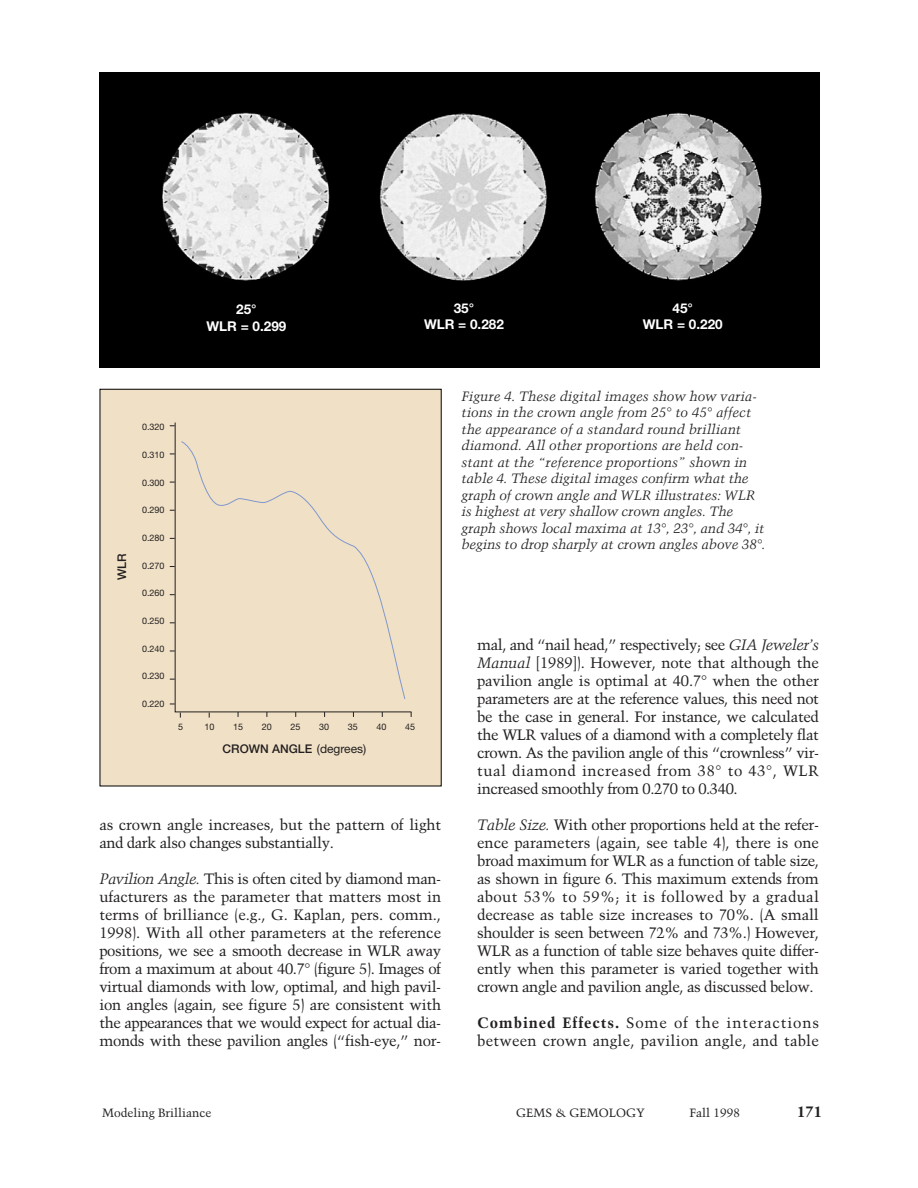
<style>
.page{position:relative;width:918px;height:1188px;background:#fff}
.page>*{position:absolute;margin:0;border:0;box-sizing:border-box;transform-origin:0 0}
.t1{font:15px/18px "Trump Mediaeval";letter-spacing:-.025em;color:#231f20;text-align:justify}
.t2{font:15px/18px "Trump Mediaeval";letter-spacing:.015em;color:#231f20}
.t3{font:700 15px "Trump Mediaeval";color:#231f20}
.t4{font:italic 13.5px/16.5px "Trump Mediaeval";color:#231f20}
.t5{font:700 13.5px/16.2px "Helvetica Neue";color:#fff;text-align:center}
.t6{font:12px "Trump Mediaeval";color:#231f20}
.t7{font:500 12px "Helvetica Neue";color:#231f20}
.t8{font:9px "Helvetica Neue";color:#231f20}
.s1{font-weight:400}
.s2{font-style:italic}
.s3{font-weight:700}
</style>
<div class="page">
<div style="left:100px;top:390px;width:341px;height:396px;background:#f0e1c6"></div>
<svg style="left:174px;top:422px;width:238px;height:291px"></svg>
<img style="left:99px;top:73px;width:720px;height:295px">
<p class="t7" style="left:118px;top:580px;width:28px;rotate:-90deg">WLR</p>
<p class="t8" style="left:142px;top:424px;width:24px">0.320</p>
<p class="t8" style="left:142px;top:452px;width:24px">0.310</p>
<p class="t8" style="left:142px;top:479px;width:24px">0.300</p>
<p class="t8" style="left:142px;top:507px;width:24px">0.290</p>
<p class="t8" style="left:142px;top:535px;width:24px">0.280</p>
<p class="t8" style="left:142px;top:562px;width:24px">0.270</p>
<p class="t8" style="left:142px;top:590px;width:24px">0.260</p>
<p class="t8" style="left:142px;top:618px;width:24px">0.250</p>
<p class="t5" style="left:207px;top:303px;width:81px">25°<br>WLR = 0.299</p>
<p class="t5" style="left:424px;top:301px;width:81px">35°<br>WLR = 0.282</p>
<p class="t5" style="left:643px;top:301px;width:81px">45°<br>WLR = 0.220</p>
<p class="t4" style="left:461px;top:389px;width:306px">Figure 4. These digital images show how varia&shy;tions in the crown angle from 25° to 45° affect the appearance of a standard round brilliant diamond. All other proportions are held con&shy;stant at the “reference proportions” shown in table 4. These digital images confirm what the graph of crown angle and WLR illustrates: WLR is highest at very shallow crown angles. The graph shows local maxima at 13°, 23°, and 34°, it begins to drop sharply at crown angles above 38°.</p>
<p class="t8" style="left:142px;top:645px;width:24px">0.240</p>
<p class="t8" style="left:142px;top:673px;width:24px">0.230</p>
<p class="t8" style="left:142px;top:701px;width:24px">0.220</p>
<p class="t8" style="left:178px;top:724px;width:7px">5</p>
<p class="t8" style="left:204px;top:724px;width:12px">10</p>
<p class="t8" style="left:233px;top:724px;width:12px">15</p>
<p class="t8" style="left:405px;top:724px;width:12px">45</p>
<p class="t8" style="left:262px;top:724px;width:12px">20</p>
<p class="t8" style="left:319px;top:724px;width:12px">30</p>
<p class="t8" style="left:377px;top:724px;width:12px">40</p>
<p class="t7" style="left:223px;top:745px;width:145px">CROWN ANGLE <span class="s1">(degrees)</span></p>
<p class="t8" style="left:291px;top:724px;width:12px">25</p>
<p class="t8" style="left:348px;top:724px;width:12px">35</p>
<p class="t1" style="left:99px;top:816px;width:343px">as crown angle increases, but the pattern of light and dark also changes substantially.</p>
<p class="t1" style="left:99px;top:870px;width:343px"><span class="s2">Pavilion Angle.</span> This is often cited by diamond man&shy;ufacturers as the parameter that matters most in terms of brilliance (e.g., G. Kaplan, pers. comm., 1998). With all other parameters at the reference positions, we see a smooth decrease in WLR away from a maximum at about 40.7° (figure 5). Images of virtual diamonds with low, optimal, and high pavil&shy;ion angles (again, see figure 5) are consistent with the appearances that we would expect for actual dia&shy;monds with these pavilion angles (“fish-eye,” nor-</p>
<p class="t1" style="left:477px;top:637px;width:343px">mal, and “nail head,” respectively; see <span class="s2">GIA Jeweler’s Manual</span> [1989]). However, note that although the pavilion angle is optimal at 40.7° when the other parameters are at the reference values, this need not be the case in general. For instance, we calculated the WLR values of a diamond with a completely flat crown. As the pavilion angle of this “crownless” vir&shy;tual diamond increased from 38° to 43°, WLR increased smoothly from 0.270 to 0.340.</p>
<p class="t1" style="left:477px;top:817px;width:343px"><span class="s2">Table Size.</span> With other proportions held at the refer&shy;ence parameters (again, see table 4), there is one broad maximum for WLR as a function of table size, as shown in figure 6. This maximum extends from about 53% to 59%; it is followed by a gradual decrease as table size increases to 70%. (A small shoulder is seen between 72% and 73%.) However, WLR as a function of table size behaves quite differ&shy;ently when this parameter is varied together with crown angle and pavilion angle, as discussed below.</p>
<p class="t2" style="left:477px;top:1015px;width:343px"><span class="s3">Combined Effects.</span> Some of the interactions between crown angle, pavilion angle, and table</p>
<p class="t6" style="left:102px;top:1107px;width:111px">Modeling Brilliance</p>
<p class="t6" style="left:516px;top:1107px;width:130px">GEMS &amp; GEMOLOGY</p>
<p class="t6" style="left:690px;top:1107px;width:52px">Fall 1998</p>
<p class="t3" style="left:797px;top:1105px;width:27px">171</p>
</div>
